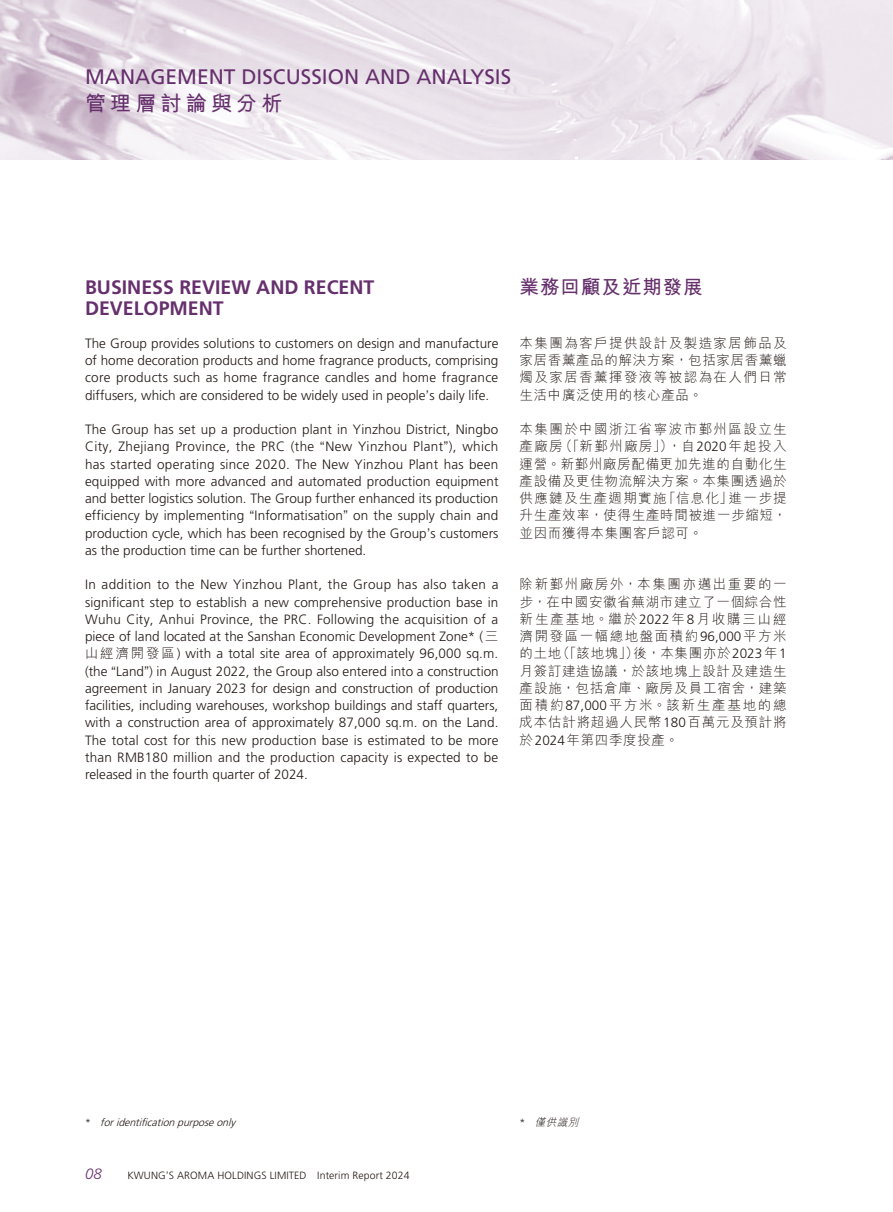
<style>
.page{position:relative;width:893px;height:1212px;background:#fff}
.page>*{position:absolute;margin:0;border:0;box-sizing:border-box;transform-origin:0 0}
.t1{font:21px "Frutiger LT Std";color:#66306d}
.t2{font:700 21px "M Hei HK";letter-spacing:.2em;color:#66306d}
.t3{font:700 19.5px/21px "Frutiger LT Std";color:#66306d}
.t4{font:700 19.5px "M Hei HK";letter-spacing:.05em;color:#66306d}
.t5{font:italic 300 15px "Frutiger LT Std";color:#66306d}
.t6{font:300 13.5px/17.2px "Frutiger LT Std";color:#231916;text-align:justify}
.t7{font:300 13.5px/17.2px "M Hei HK";letter-spacing:.055em;color:#231916;text-align:justify}
.t8{font:300 10.5px "Frutiger LT Std";letter-spacing:.01em;color:#231916}
.t9{font:italic 300 10.5px "Frutiger LT Std";color:#231916}
.t10{font:italic 300 10.5px "M Hei HK";color:#231916}
.s1{font-family:"Helvetica Neue LT Std"}
.s2{font-family:"M Hei HK"}
.s3{font-family:"Frutiger LT Std"}
.s4{font-style:normal}
.s5{font-family:"Frutiger LT Std";font-style:normal}
</style>
<div class="page">
<img style="left:0;top:0;width:893px;height:159px">
<h1 class="t1" style="left:85px;top:65px;width:428px">MANAGEMENT DISCUSSION AND ANALYSIS</h1>
<h1 class="t2" style="left:85px;top:88px;width:199px">管理層討論與分析</h1>
<h2 class="t3" style="left:85px;top:277px;width:291px">BUSINESS REVIEW AND RECENT<br>DEVELOPMENT</h2>
<p class="t6" style="left:85px;top:335px;width:415px">The Group provides solutions to customers on design and manufacture of home decoration products and home fragrance products, comprising core products such as home fragrance candles and home fragrance diffusers, which are considered to be widely used in people<span class="s1">’</span>s daily life.</p>
<p class="t6" style="left:85px;top:421px;width:415px">The Group has set up a production plant in Yinzhou District, Ningbo City, Zhejiang Province, the PRC (the <span class="s1">“</span>New Yinzhou Plant<span class="s1">”</span>), which has started operating since 2020. The New Yinzhou Plant has been equipped with more advanced and automated production equipment and better logistics solution. The Group further enhanced its production efficiency by implementing <span class="s1">“</span>Informatisation<span class="s1">”</span> on the supply chain and production cycle, which has been recognised by the Group<span class="s1">’</span>s customers as the production time can be further shortened.</p>
<p class="t6" style="left:85px;top:576px;width:415px">In addition to the New Yinzhou Plant, the Group has also taken a significant step to establish a new comprehensive production base in Wuhu City, Anhui Province, the PRC. Following the acquisition of a piece of land located at the Sanshan Economic Development Zone* (<span class="s2">三山經濟開發區</span>) with a total site area of approximately 96,000 sq.m. (the <span class="s1">“</span>Land<span class="s1">”</span>) in August 2022, the Group also entered into a construction agreement in January 2023 for design and construction of production facilities, including warehouses, workshop buildings and staff quarters, with a construction area of approximately 87,000 sq.m. on the Land.<br>The total cost for this new production base is estimated to be more than RMB180 million and the production capacity is expected to be released in the fourth quarter of 2024.</p>
<h2 class="t4" style="left:520px;top:272px;width:185px">業務回顧及近期發展</h2>
<p class="t7" style="left:520px;top:334px;width:269px">本集團為客戶提供設計及製造家居飾品及家居香薰產品的解決方案，包括家居香薰蠟燭及家居香薰揮發液等被認為在人們日常生活中廣泛使用的核心產品。</p>
<p class="t7" style="left:520px;top:420px;width:269px">本集團於中國浙江省寧波市鄞州區設立生產廠房（「新鄞州廠房」），自<span class="s3">2020</span>年起投入運營。新鄞州廠房配備更加先進的自動化生產設備及更佳物流解決方案。本集團透過於供應鏈及生產週期實施「信息化」進一步提升生產效率，使得生產時間被進一步縮短，並因而獲得本集團客戶認可。</p>
<p class="t7" style="left:520px;top:575px;width:269px">除新鄞州廠房外，本集團亦邁出重要的一步，在中國安徽省蕪湖市建立了一個綜合性新生產基地。繼於<span class="s3">2022</span>年<span class="s3">8</span>月收購三山經濟開發區一幅總地盤面積約<span class="s3">96,000</span>平方米的土地（「該地塊」）後，本集團亦於<span class="s3">2023</span>年<span class="s3">1</span>月簽訂建造協議，於該地塊上設計及建造生產設施，包括倉庫、廠房及員工宿舍，建築面積約<span class="s3">87,000</span>平方米。該新生產基地的總成本估計將超過人民幣<span class="s3">180</span>百萬元及預計將於<span class="s3">2024</span>年第四季度投產。</p>
<p class="t9" style="left:85px;top:1116px;width:155px"><span class="s4">*</span> foridentificationpurposeonly</p>
<p class="t10" style="left:520px;top:1116px;width:63px"><span class="s5">*</span> 僅供識別</p>
<p class="t5" style="left:85px;top:1165px;width:18px">08</p>
<p class="t8" style="left:127px;top:1169px;width:284px">KWUNG<span class="s1">’</span>S AROMA HOLDINGS LIMITED Interim Report 2024</p>
</div>
